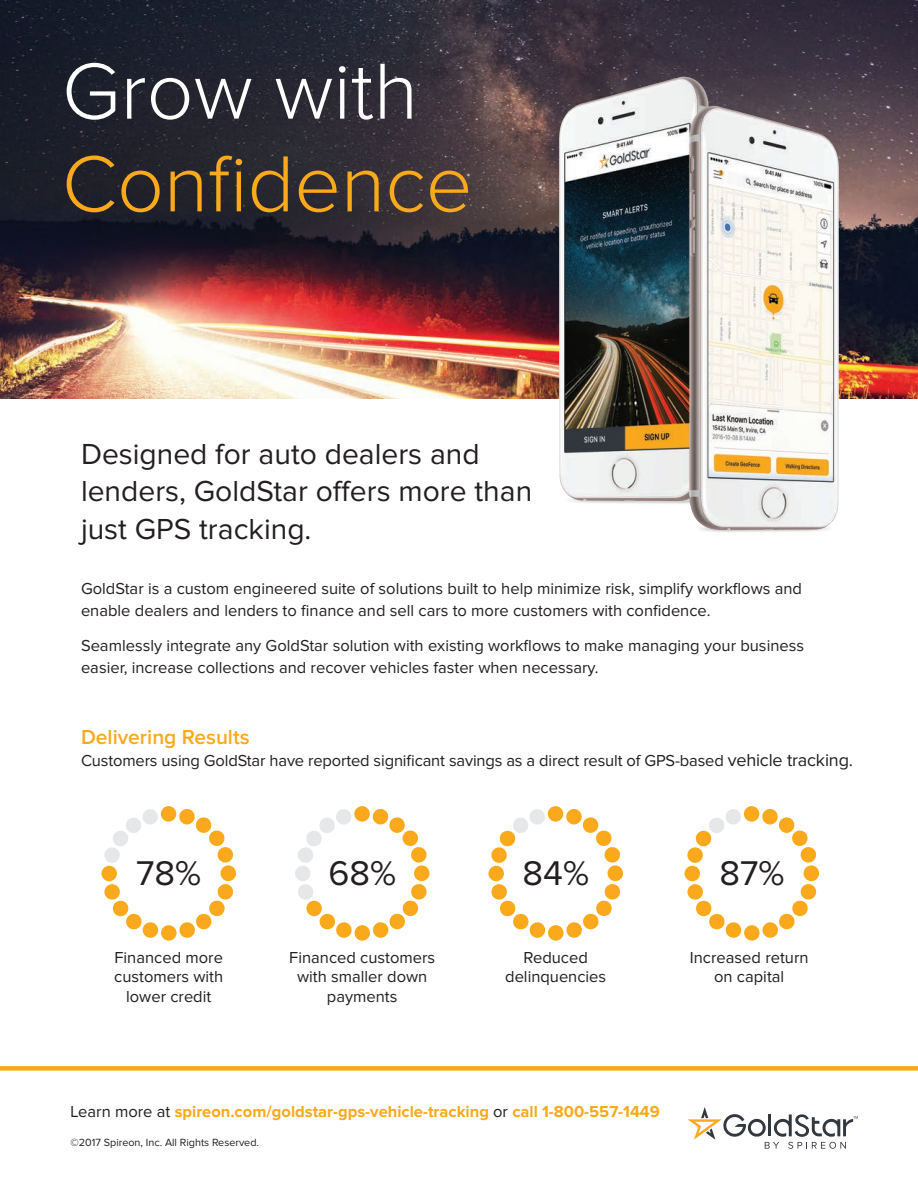
<style>
.page{position:relative;width:918px;height:1188px;background:#fff}
.page>*{position:absolute;margin:0;border:0;box-sizing:border-box;transform-origin:0 0}
.t1{font:300 82.35px "Proxima Nova";color:#f9a91b}
.t2{font:300 82.35px "Proxima Nova";color:#fff}
.t3{font:35.55px "Proxima Nova";color:#231f20}
.t4{font:30px/37.5px "Proxima Nova";color:#231f20}
.t5{font:600 21px "Proxima Nova";color:#f9a91b}
.t6{font:16.5px/19.8px "Proxima Nova";color:#231f20;text-align:center}
.t7{font:700 16.5px "Proxima Nova";color:#f9a91b}
.t8{font:10.8px "Proxima Nova";color:#231f20}
.s1{font-size:18px}
.s2{font-weight:400;color:#231f20}
</style>
<div class="page">
<img style="left:0;top:0;width:918px;height:399px">
<div style="left:0;top:1066px;width:918px;height:5px;background:#f9a91b"></div>
<img style="left:543px;top:73px;width:319px;height:459px">
<div style="left:161px;top:925px;width:16px;height:16px;background:#f9a91b;border-radius:50%"></div>
<svg style="left:104px;top:884px;width:55px;height:54px"></svg>
<div style="left:101px;top:866px;width:16px;height:15px;background:#f9a91b;border-radius:50%"></div>
<svg style="left:104px;top:809px;width:54px;height:54px"></svg>
<svg style="left:179px;top:809px;width:57px;height:129px"></svg>
<div style="left:161px;top:806px;width:15px;height:16px;background:#f9a91b;border-radius:50%"></div>
<div style="left:355px;top:925px;width:15px;height:16px;background:#f9a91b;border-radius:50%"></div>
<svg style="left:298px;top:884px;width:54px;height:54px"></svg>
<div style="left:295px;top:866px;width:15px;height:15px;background:#e6e7e9;border-radius:50%"></div>
<svg style="left:298px;top:809px;width:54px;height:54px"></svg>
<svg style="left:372px;top:809px;width:58px;height:129px"></svg>
<div style="left:354px;top:806px;width:16px;height:16px;background:#f9a91b;border-radius:50%"></div>
<div style="left:548px;top:925px;width:16px;height:16px;background:#f9a91b;border-radius:50%"></div>
<svg style="left:491px;top:884px;width:55px;height:54px"></svg>
<div style="left:488px;top:866px;width:16px;height:15px;background:#f9a91b;border-radius:50%"></div>
<svg style="left:491px;top:809px;width:54px;height:54px"></svg>
<svg style="left:566px;top:809px;width:57px;height:129px"></svg>
<div style="left:548px;top:806px;width:15px;height:16px;background:#f9a91b;border-radius:50%"></div>
<div style="left:744px;top:925px;width:16px;height:16px;background:#f9a91b;border-radius:50%"></div>
<svg style="left:687px;top:884px;width:55px;height:54px"></svg>
<div style="left:685px;top:866px;width:15px;height:15px;background:#f9a91b;border-radius:50%"></div>
<svg style="left:687px;top:809px;width:54px;height:54px"></svg>
<svg style="left:762px;top:809px;width:57px;height:129px"></svg>
<div style="left:744px;top:806px;width:15px;height:16px;background:#f9a91b;border-radius:50%"></div>
<svg style="left:687px;top:1107px;width:171px;height:42px"></svg>
<h1 class="t2" style="left:62px;top:54px;width:358px">Grow with</h1>
<h1 class="t1" style="left:62px;top:146px;width:412px">Confidence</h1>
<h3 class="t4" style="left:81px;top:437px;width:453px">Designed for auto dealers and lenders, GoldStar offers more than just GPS tracking.</h3>
<p class="t6" style="left:81px;top:578px;width:723px;line-height:22.5px;text-align:left">GoldStar is a custom engineered suite of solutions built to help minimize risk, simplify workflows and enable dealers and lenders to finance and sell cars to more customers with confidence.</p>
<p class="t6" style="left:81px;top:635px;width:725px;line-height:22.5px;text-align:left">Seamlessly integrate any GoldStar solution with existing workflows to make managing your business easier, increase collections and recover vehicles faster when necessary.</p>
<p class="t5" style="left:81px;top:727px;width:170px">Delivering Results</p>
<p class="t6" style="left:81px;top:751px;width:773px">Customers using GoldStar have reported significant savings as a direct result of GPS-based <span class="s1">vehicle tracking.</span></p>
<h2 class="t3" style="left:136px;top:856px;width:67px">78%</h2>
<p class="t6" style="left:114px;top:948px;width:111px">Financed more customers with lower credit</p>
<h2 class="t3" style="left:328px;top:856px;width:69px">68%</h2>
<h2 class="t3" style="left:523px;top:856px;width:68px">84%</h2>
<p class="t6" style="left:289px;top:948px;width:147px">Financed customers with smaller down payments</p>
<p class="t6" style="left:505px;top:948px;width:103px">Reduced delinquencies</p>
<h2 class="t3" style="left:719px;top:856px;width:67px">87%</h2>
<p class="t6" style="left:690px;top:948px;width:120px">Increased return on capital</p>
<p class="t7" style="left:70px;top:1104px;width:591px"><span class="s2">Learn more at</span> spireon.com/goldstar-gps-vehicle-tracking <span class="s2">or</span> call 1-800-557-1449</p>
<p class="t8" style="left:70px;top:1137px;width:190px">©2017 Spireon, Inc. All Rights Reserved.</p>
</div>
